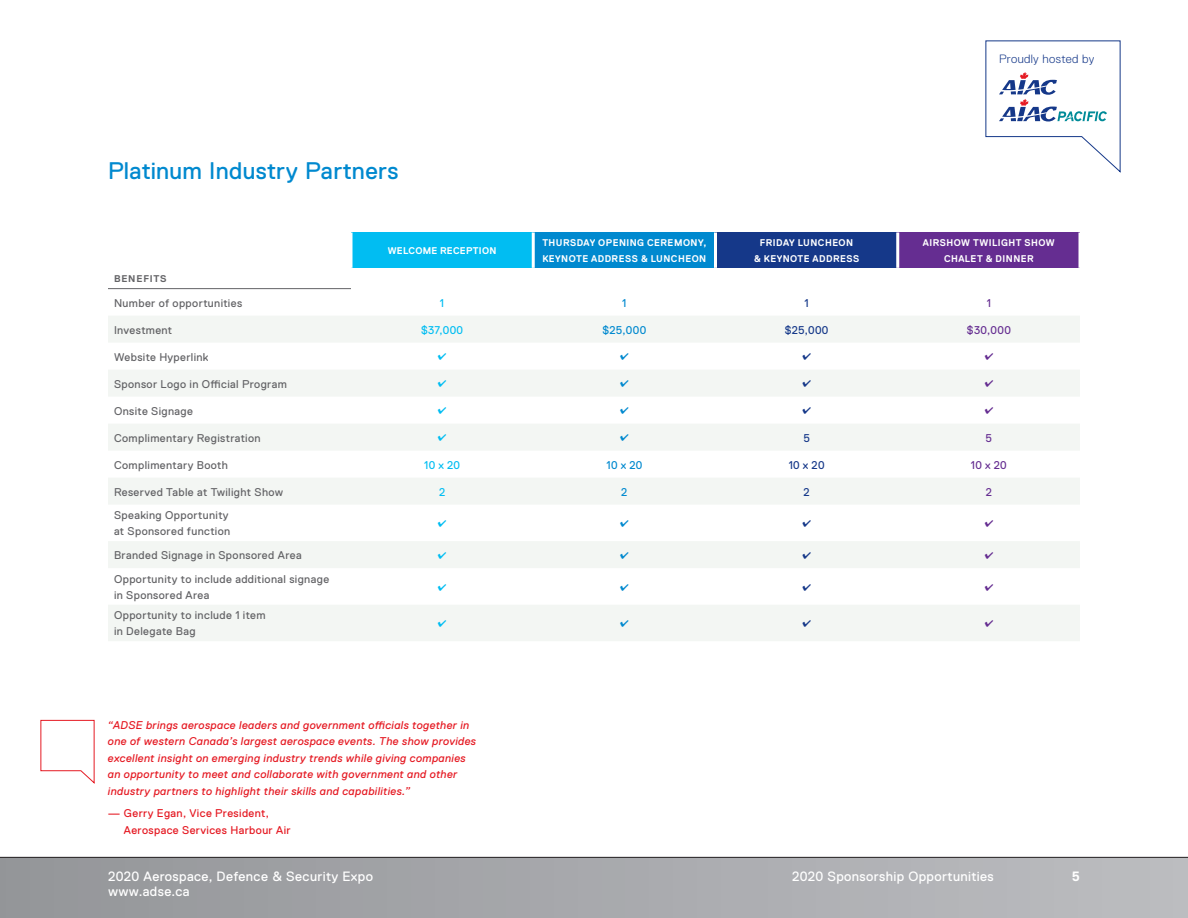
<style>
.page{position:relative;width:1188px;height:918px;background:#fff}
.page>*{position:absolute;margin:0;border:0;box-sizing:border-box;transform-origin:0 0}
.t1{font:24px "Replica Pro";letter-spacing:.015em;color:#0089cf}
.t2{font:13.5px/15px "Replica Pro";letter-spacing:.025em;color:#fff}
.t3{font:700 13.5px "Replica Pro";color:#fff}
.t4{font:300 12px "Replica Pro";letter-spacing:.03em;color:#153889}
.t5{font:11.25px/15.8px "Replica Pro";letter-spacing:.035em;color:#636366}
.t6{font:italic 11.25px/16.5px "Replica Pro";letter-spacing:.03em;color:#e51a23}
.t7{font:11.25px/16.5px "Replica Pro";letter-spacing:.035em;color:#e51a23}
.t8{font:11.25px "Replica Pro";letter-spacing:.03em;color:#153889}
.t9{font:11.25px "Replica Pro";letter-spacing:.03em;color:#652d91}
.t10{font:11.25px "Replica Pro";letter-spacing:.03em;color:#01bdf2}
.t11{font:11.25px "Replica Pro";letter-spacing:.03em;color:#0089cf}
.t12{font:700 9.75px/15.8px "Replica Pro";letter-spacing:.05em;color:#fff;text-align:center;scale:.96 1}
.t13{font:700 9.75px "Replica Pro";letter-spacing:.03em;color:#fff;scale:.96 1}
.t14{font:700 9.75px "Replica Pro";letter-spacing:.08em;color:#636366}
</style>
<div class="page">
<div style="left:351px;top:233px;width:182px;height:35px;background:#01bdf2"></div>
<div style="left:533px;top:233px;width:183px;height:35px;background:#0089cf"></div>
<div style="left:716px;top:233px;width:182px;height:35px;background:#153889"></div>
<div style="left:898px;top:233px;width:182px;height:35px;background:#652d91"></div>
<svg style="left:108px;top:316px;width:972px;height:80px;fill:#f3f6f3"></svg>
<svg style="left:108px;top:424px;width:972px;height:217px;fill:#f3f6f3"></svg>
<hr style="left:350px;top:233px;width:2px;height:35px;background:#fff">
<hr style="left:532px;top:233px;width:3px;height:35px;background:#fff">
<hr style="left:714px;top:233px;width:3px;height:35px;background:#fff">
<hr style="left:896px;top:233px;width:3px;height:35px;background:#fff">
<svg style="left:1078px;top:233px;width:2px;height:35px"></svg>
<hr style="left:108px;top:288px;width:243px;height:1px;background:#636366">
<svg style="left:40px;top:720px;width:55px;height:64px"></svg>
<svg style="left:985px;top:40px;width:136px;height:133px"></svg>
<div style="left:0;top:857px;width:1188px;height:61px;background:linear-gradient(to right,#949599,#bcbdc0)"></div>
<hr style="left:0;top:857px;width:1188px;height:1px;background:#231f20">
<svg style="left:438px;top:353px;width:8px;height:7px"></svg>
<svg style="left:620px;top:353px;width:8px;height:7px"></svg>
<svg style="left:803px;top:353px;width:8px;height:7px"></svg>
<svg style="left:985px;top:353px;width:8px;height:7px"></svg>
<svg style="left:438px;top:380px;width:8px;height:7px"></svg>
<svg style="left:620px;top:380px;width:8px;height:7px"></svg>
<svg style="left:803px;top:380px;width:8px;height:7px"></svg>
<svg style="left:985px;top:380px;width:8px;height:7px"></svg>
<svg style="left:438px;top:434px;width:8px;height:7px"></svg>
<svg style="left:620px;top:434px;width:8px;height:7px"></svg>
<svg style="left:438px;top:520px;width:8px;height:7px"></svg>
<svg style="left:620px;top:520px;width:8px;height:7px"></svg>
<svg style="left:803px;top:520px;width:8px;height:7px"></svg>
<svg style="left:985px;top:520px;width:8px;height:7px"></svg>
<svg style="left:438px;top:552px;width:8px;height:7px"></svg>
<svg style="left:620px;top:552px;width:8px;height:7px"></svg>
<svg style="left:803px;top:552px;width:8px;height:7px"></svg>
<svg style="left:985px;top:552px;width:8px;height:7px"></svg>
<svg style="left:438px;top:584px;width:8px;height:7px"></svg>
<svg style="left:620px;top:584px;width:8px;height:7px"></svg>
<svg style="left:803px;top:584px;width:8px;height:7px"></svg>
<svg style="left:985px;top:584px;width:8px;height:7px"></svg>
<svg style="left:438px;top:620px;width:8px;height:7px"></svg>
<svg style="left:620px;top:620px;width:8px;height:7px"></svg>
<svg style="left:803px;top:620px;width:8px;height:7px"></svg>
<svg style="left:985px;top:620px;width:8px;height:7px"></svg>
<h1 class="t1" style="left:108px;top:157px;width:292px">Platinum Industry Partners</h1>
<p class="t4" style="left:999px;top:53px;width:97px">Proudly hosted by</p>
<p class="t13" style="left:388px;top:245px;width:115px">WELCOME RECEPTION</p>
<p class="t12" style="left:542px;top:235px;width:172px;text-align:left">THURSDAY OPENING CEREMONY,<br>KEYNOTE ADDRESS &amp; LUNCHEON</p>
<p class="t12" style="left:754px;top:235px;width:111px">FRIDAY LUNCHEON<br>&amp; KEYNOTE ADDRESS</p>
<p class="t12" style="left:923px;top:235px;width:139px">AIRSHOW TWILIGHT SHOW<br>CHALET &amp; DINNER</p>
<p class="t14" style="left:114px;top:273px;width:54px">BENEFITS</p>
<p class="t5" style="left:114px;top:295px;width:130px">Number of opportunities</p>
<p class="t10" style="left:440px;top:296px;width:6px">1</p>
<p class="t11" style="left:622px;top:296px;width:6px">1</p>
<p class="t8" style="left:804px;top:296px;width:6px">1</p>
<p class="t9" style="left:987px;top:296px;width:6px">1</p>
<p class="t5" style="left:114px;top:322px;width:60px">Investment</p>
<p class="t10" style="left:421px;top:323px;width:44px">$37,000</p>
<p class="t11" style="left:603px;top:323px;width:45px">$25,000</p>
<p class="t8" style="left:785px;top:323px;width:45px">$25,000</p>
<p class="t9" style="left:967px;top:323px;width:45px">$30,000</p>
<p class="t5" style="left:114px;top:349px;width:96px">Website Hyperlink</p>
<p class="t5" style="left:114px;top:376px;width:174px">Sponsor Logo in Official Program</p>
<p class="t5" style="left:114px;top:403px;width:81px">Onsite Signage</p>
<p class="t5" style="left:114px;top:430px;width:148px">Complimentary Registration</p>
<p class="t8" style="left:803px;top:431px;width:8px">5</p>
<p class="t9" style="left:986px;top:431px;width:8px">5</p>
<p class="t5" style="left:114px;top:457px;width:115px">Complimentary Booth</p>
<p class="t10" style="left:424px;top:458px;width:37px">10 x 20</p>
<p class="t11" style="left:606px;top:458px;width:37px">10 x 20</p>
<p class="t8" style="left:789px;top:458px;width:37px">10 x 20</p>
<p class="t9" style="left:971px;top:458px;width:37px">10 x 20</p>
<p class="t5" style="left:114px;top:484px;width:171px">Reserved Table at Twilight Show</p>
<p class="t10" style="left:439px;top:485px;width:8px">2</p>
<p class="t11" style="left:621px;top:485px;width:8px">2</p>
<p class="t8" style="left:804px;top:485px;width:8px">2</p>
<p class="t9" style="left:986px;top:485px;width:8px">2</p>
<p class="t5" style="left:114px;top:508px;width:118px">Speaking Opportunity at Sponsored function</p>
<p class="t5" style="left:114px;top:547px;width:189px">Branded Signage in Sponsored Area</p>
<p class="t5" style="left:114px;top:571px;width:217px">Opportunity to include additional signage in Sponsored Area</p>
<p class="t5" style="left:114px;top:608px;width:153px">Opportunity to include 1 item in Delegate Bag</p>
<p class="t6" style="left:108px;top:717px;width:370px">“ADSE brings aerospace leaders and government officials together in one of western Canada’s largest aerospace events. The show provides excellent insight on emerging industry trends while giving companies an opportunity to meet and collaborate with government and other industry partners to highlight their skills and capabilities.”</p>
<p class="t7" style="left:124px;top:805px;width:168px;text-indent:-16px">— Gerry Egan, Vice President,<br>Aerospace Services Harbour Air</p>
<p class="t2" style="left:108px;top:868px;width:267px">2020 Aerospace, Defence &amp; Security Expo www.adse.ca</p>
<p class="t2" style="left:792px;top:868px;width:203px">2020 Sponsorship Opportunities</p>
<p class="t3" style="left:1072px;top:868px;width:10px">5</p>
</div>
